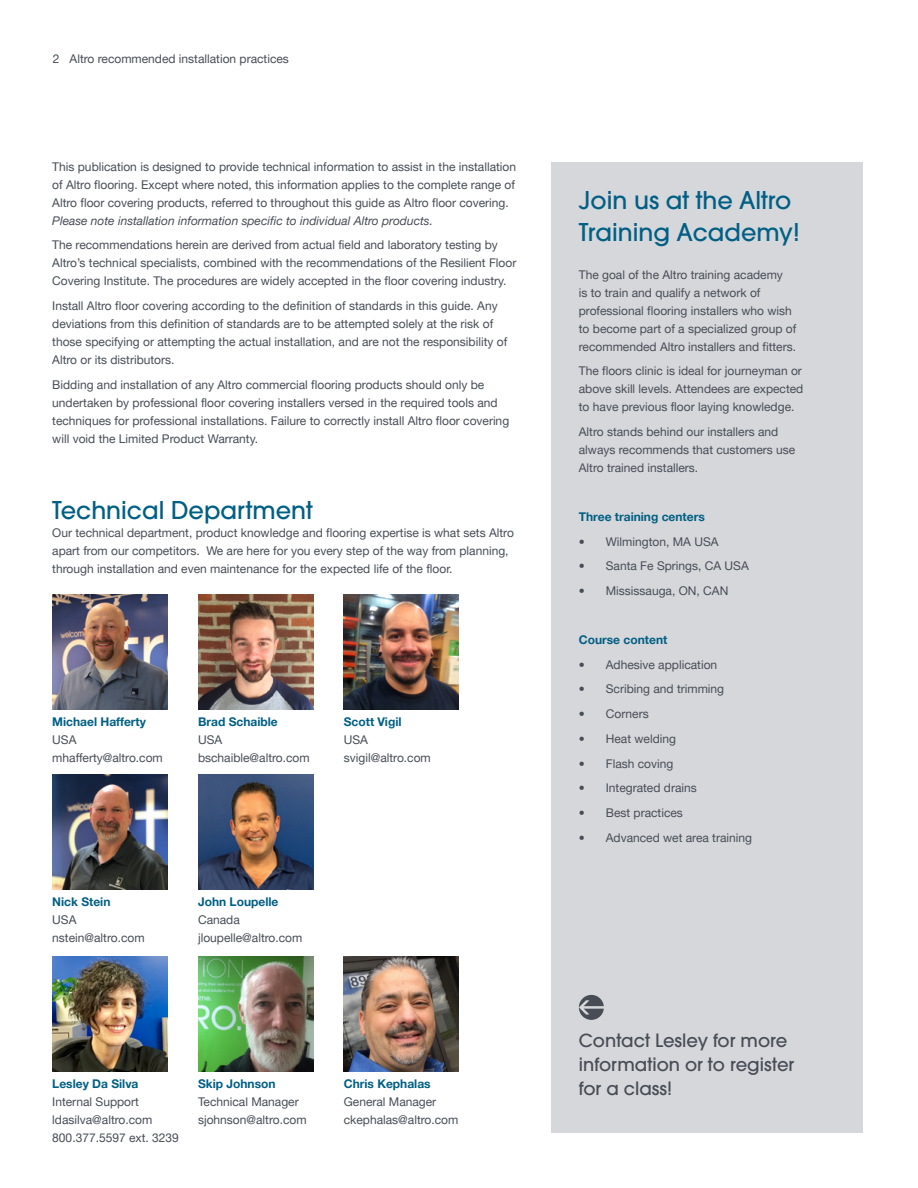
<style>
.page{position:relative;width:918px;height:1188px;background:#fff}
.page>*{position:absolute;margin:0;border:0;box-sizing:border-box;transform-origin:0 0}
.t1{font:500 24px/31.5px "Avant Garde";color:#005f84}
.t2{font:500 18px/24px "Avant Garde";color:#474c55}
.t3{font:12px/18px "Helvetica Neue LT Pro";color:#474c55}
.t4{font:700 12px "Helvetica Neue LT Pro";color:#005f84}
.t5{font:italic 12px "Helvetica Neue LT Pro";color:#474c55}
</style>
<div class="page">
<div style="left:552px;top:162px;width:311px;height:970px;background:#d6d7db"></div>
<img style="left:52px;top:594px;width:115px;height:115px">
<img style="left:198px;top:594px;width:115px;height:115px">
<img style="left:52px;top:774px;width:115px;height:116px">
<img style="left:198px;top:774px;width:115px;height:116px">
<img style="left:52px;top:956px;width:115px;height:115px">
<img style="left:198px;top:956px;width:115px;height:115px">
<img style="left:344px;top:956px;width:115px;height:115px">
<svg style="left:579px;top:995px;width:25px;height:25px"></svg>
<img style="left:344px;top:594px;width:115px;height:115px">
<p class="t3" style="left:53px;top:49px;width:238px">2 Altro recommended installation practices</p>
<p class="t3" style="left:52px;top:157px;width:465px;text-align:justify">This publication is designed to provide technical information to assist in the installation of Altro flooring. Except where noted, this information applies to the complete range of Altro floor covering products, referred to throughout this guide as Altro floor covering.</p>
<p class="t5" style="left:52px;top:213px;width:382px">Please note installation information specific to individual Altro products.</p>
<p class="t3" style="left:52px;top:236px;width:466px">The recommendations herein are derived from actual field and laboratory testing by<br>Altro’s technical specialists, combined with the recommendations of the Resilient Floor<br>Covering Institute. The procedures are widely accepted in the floor covering industry.</p>
<p class="t3" style="left:52px;top:297px;width:456px">Install Altro floor covering according to the definition of standards in this guide. Any deviations from this definition of standards are to be attempted solely at the risk of those specifying or attempting the actual installation, and are not the responsibility of Altro or its distributors.</p>
<p class="t3" style="left:52px;top:375px;width:458px">Bidding and installation of any Altro commercial flooring products should only be undertaken by professional floor covering installers versed in the required tools and techniques for professional installations. Failure to correctly install Altro floor covering will void the Limited Product Warranty.</p>
<h1 class="t1" style="left:52px;top:495px;width:262px">Technical Department</h1>
<p class="t3" style="left:52px;top:524px;width:463px">Our technical department, product knowledge and flooring expertise is what sets Altro apart from our competitors. We are here for you every step of the way from planning, through installation and even maintenance for the expected life of the floor.</p>
<p class="t4" style="left:52px;top:714px;width:95px">Michael Hafferty</p>
<p class="t3" style="left:52px;top:730px;width:112px">USA mhafferty@altro.com</p>
<p class="t4" style="left:198px;top:714px;width:81px">Brad Schaible</p>
<p class="t3" style="left:198px;top:730px;width:113px">USA bschaible@altro.com</p>
<p class="t4" style="left:344px;top:714px;width:59px">Scott Vigil</p>
<p class="t3" style="left:344px;top:730px;width:88px">USA svigil@altro.com</p>
<p class="t4" style="left:52px;top:894px;width:60px">Nick Stein</p>
<p class="t3" style="left:52px;top:911px;width:94px">USA nstein@altro.com</p>
<p class="t4" style="left:198px;top:894px;width:82px">John Loupelle</p>
<p class="t3" style="left:198px;top:911px;width:106px">Canada jloupelle@altro.com</p>
<p class="t4" style="left:52px;top:1076px;width:88px">Lesley Da Silva</p>
<p class="t3" style="left:52px;top:1092px;width:128px">Internal Support ldasilva@altro.com<br>800.377.5597 ext. 3239</p>
<p class="t4" style="left:198px;top:1076px;width:79px">Skip Johnson</p>
<p class="t3" style="left:198px;top:1092px;width:110px">Technical Manager sjohnson@altro.com</p>
<p class="t4" style="left:344px;top:1076px;width:88px">Chris Kephalas</p>
<p class="t3" style="left:344px;top:1092px;width:116px">General Manager ckephalas@altro.com</p>
<h1 class="t1" style="left:579px;top:185px;width:222px">Join us at the Altro<br>Training Academy!</h1>
<p class="t3" style="left:579px;top:265px;width:219px">The goal of the Altro training academy<br>is to train and qualify a network of professional flooring installers who wish to become part of a specialized group of recommended Altro installers and fitters.</p>
<p class="t3" style="left:579px;top:362px;width:226px;text-align:justify">The floors clinic is ideal for journeyman or above skill levels. Attendees are expected to have previous floor laying knowledge.</p>
<p class="t3" style="left:579px;top:423px;width:218px">Altro stands behind our installers and always recommends that customers use<br>Altro trained installers.</p>
<p class="t4" style="left:579px;top:509px;width:127px">Three training centers</p>
<p class="t3" style="left:579px;top:532px;width:141px">• Wilmington, MA USA</p>
<p class="t3" style="left:579px;top:557px;width:171px">• Santa Fe Springs, CA USA</p>
<p class="t3" style="left:579px;top:582px;width:151px">• Mississauga, ON, CAN</p>
<p class="t4" style="left:579px;top:632px;width:90px">Course content</p>
<p class="t3" style="left:579px;top:655px;width:140px">• Adhesive application</p>
<p class="t3" style="left:579px;top:680px;width:147px">• Scribing and trimming</p>
<p class="t3" style="left:579px;top:705px;width:71px">• Corners</p>
<p class="t3" style="left:579px;top:729px;width:99px">• Heat welding</p>
<p class="t3" style="left:579px;top:754px;width:96px">• Flash coving</p>
<p class="t3" style="left:579px;top:779px;width:119px">• Integrated drains</p>
<p class="t3" style="left:579px;top:804px;width:106px">• Best practices</p>
<p class="t3" style="left:579px;top:828px;width:175px">• Advanced wet area training</p>
<h2 class="t2" style="left:579px;top:1028px;width:217px">Contact Lesley for more information or to register for a class!</h2>
</div>
